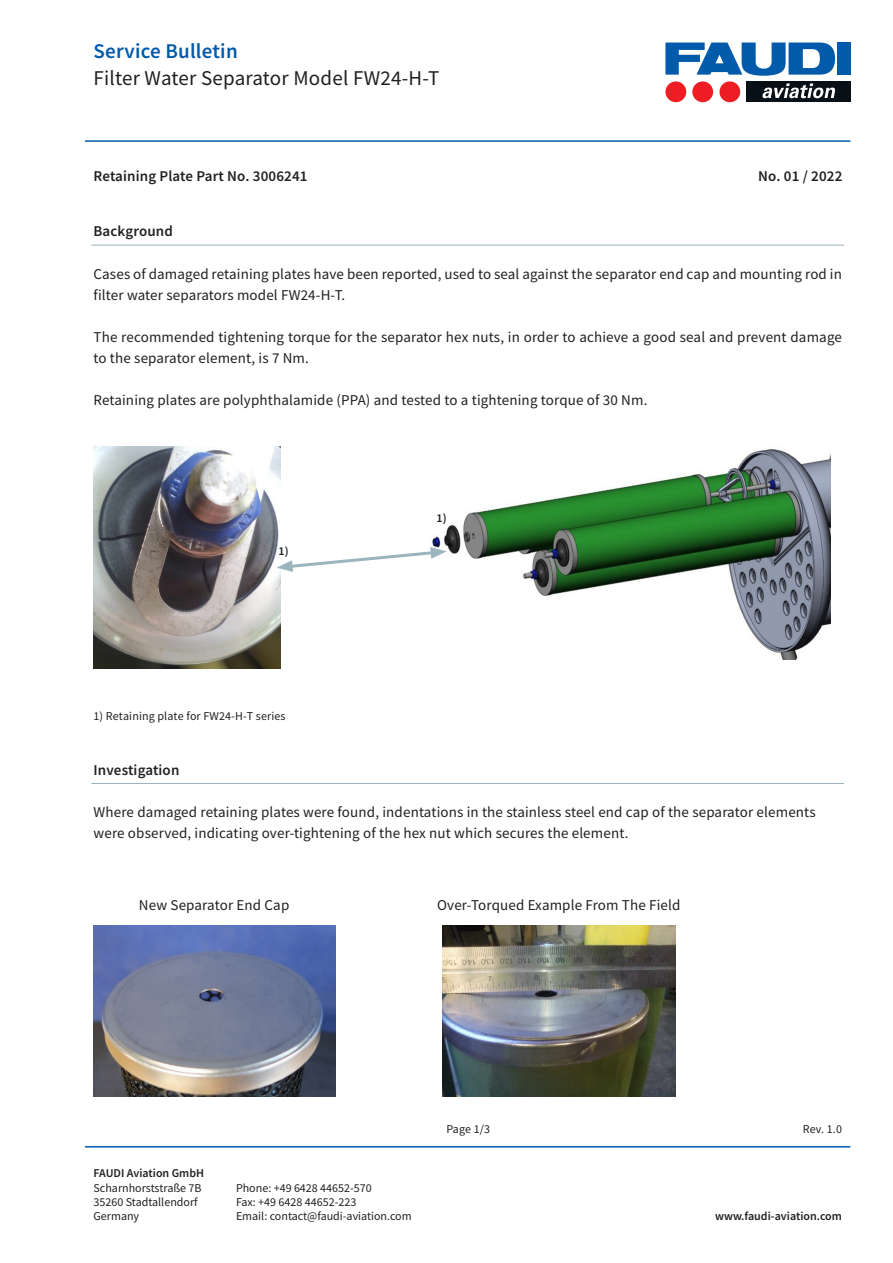
<style>
.page{position:relative;width:893px;height:1263px;background:#fff}
.page>*{position:absolute;margin:0;border:0;box-sizing:border-box;transform-origin:0 0}
.t1{font:21px "Source Sans Pro";letter-spacing:.01em;color:#231f20}
.t2{font:600 21px "Source Sans Pro";letter-spacing:.01em;color:#015aaa}
.t3{font:15px/21px "Source Sans Pro";letter-spacing:.01em;color:#231f20}
.t4{font:600 15px "Source Sans Pro";letter-spacing:.01em;color:#231f20}
.t5{font:12px/14.4px "Source Sans Pro";color:#231f20}
.t6{font:600 12px "Source Sans Pro";color:#231f20}
</style>
<div class="page">
<hr style="left:85px;top:1146px;width:765px;height:1px;background:#015aaa">
<hr style="left:85px;top:140px;width:765px;height:2px;background:#015aaa">
<div style="left:719px;top:81px;width:21px;height:21px;background:#ee1d23;border-radius:50%"></div>
<div style="left:837px;top:43px;width:13px;height:32px;background:#015aaa"></div>
<svg style="left:665px;top:43px;width:170px;height:33px"></svg>
<div style="left:692px;top:81px;width:21px;height:21px;background:#ee1d23;border-radius:50%"></div>
<div style="left:665px;top:81px;width:21px;height:21px;background:#ee1d23;border-radius:50%"></div>
<div style="left:746px;top:81px;width:104px;height:21px;background:#071017"></div>
<svg style="left:762px;top:83px;width:73px;height:15px"></svg>
<hr style="left:91px;top:245px;width:753px;height:1px;background:#9bb4bd">
<hr style="left:91px;top:783px;width:753px;height:1px;background:#9bb4bd">
<img style="left:430px;top:449px;width:400px;height:211px">
<img style="left:94px;top:447px;width:187px;height:221px">
<svg style="left:277px;top:547px;width:170px;height:25px"></svg>
<img style="left:94px;top:926px;width:241px;height:170px">
<img style="left:443px;top:926px;width:233px;height:170px">
<h1 class="t2" style="left:94px;top:38px;width:146px">Service Bulletin</h1>
<h1 class="t1" style="left:94px;top:65px;width:347px">Filter Water Separator Model FW24-H-T</h1>
<p class="t4" style="left:94px;top:166px;width:216px">Retaining Plate Part No. 3006241</p>
<p class="t4" style="left:758px;top:166px;width:86px">No. 01 / 2022</p>
<p class="t4" style="left:94px;top:222px;width:81px">Background</p>
<p class="t3" style="left:94px;top:263px;width:750px">Cases of damaged retaining plates have been reported, used to seal against the separator end cap and mounting rod in filter water separators model FW24-H-T.</p>
<p class="t3" style="left:94px;top:326px;width:750px">The recommended tightening torque for the separator hex nuts, in order to achieve a good seal and prevent damage to the separator element, is 7 Nm.</p>
<p class="t3" style="left:94px;top:389px;width:555px">Retaining plates are polyphthalamide (PPA) and tested to a tightening torque of 30 Nm.</p>
<p class="t6" style="left:279px;top:543px;width:12px">1)</p>
<p class="t5" style="left:94px;top:708px;width:194px">1) Retaining plate for FW24-H-T series</p>
<p class="t6" style="left:436px;top:510px;width:12px">1)</p>
<p class="t4" style="left:94px;top:760px;width:87px">Investigation</p>
<p class="t3" style="left:94px;top:801px;width:724px">Where damaged retaining plates were found, indentations in the stainless steel end cap of the separator elements were observed, indicating over-tightening of the hex nut which secures the element.</p>
<p class="t3" style="left:139px;top:894px;width:152px">New Separator End Cap</p>
<p class="t3" style="left:437px;top:895px;width:245px">Over-Torqued Example From The Field</p>
<p class="t6" style="left:94px;top:1165px;width:112px">FAUDI Aviation GmbH</p>
<p class="t5" style="left:94px;top:1180px;width:110px">Scharnhorststraße 7B<br>35260 Stadtallendorf<br>Germany</p>
<p class="t5" style="left:236px;top:1180px;width:177px">Phone: +49 6428 44652-570<br>Fax: +49 6428 44652-223<br>Email: contact@faudi-aviation.com</p>
<p class="t5" style="left:446px;top:1122px;width:45px">Page 1/3</p>
<p class="t5" style="left:803px;top:1122px;width:41px">Rev. 1.0</p>
<p class="t6" style="left:715px;top:1208px;width:128px">www.faudi-aviation.com</p>
</div>
